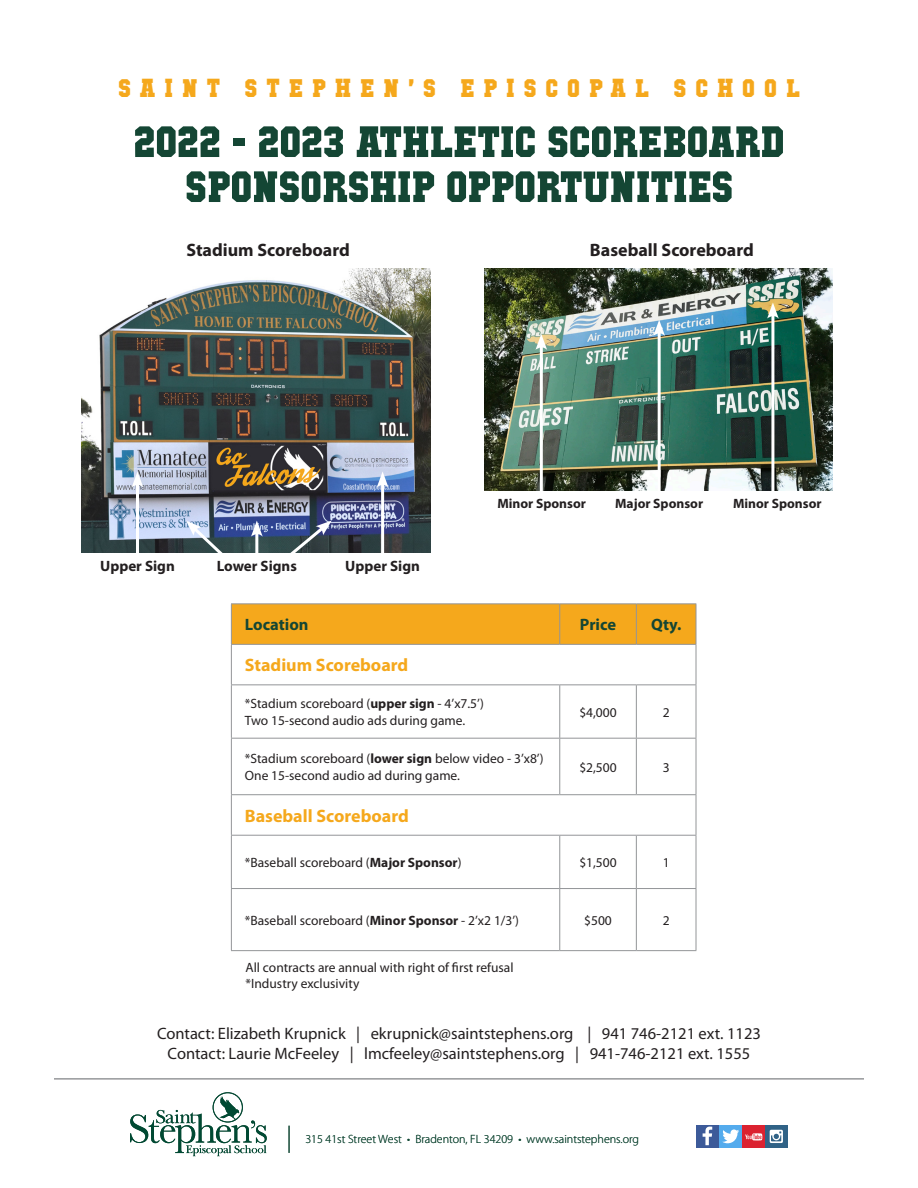
<style>
.page{position:relative;width:918px;height:1188px;background:#fff}
.page>*{position:absolute;margin:0;border:0;box-sizing:border-box;transform-origin:0 0}
.t1{font:51px/45px "Mutant Academy BB";color:#144634;text-align:center}
.t2{font:30px "Mutant Academy BB";letter-spacing:.3em;color:#f5a81c}
.t3{font:700 18px "Myriad Pro";color:#f5a81c}
.t4{font:700 18px "Myriad Pro";color:#231f20}
.t5{font:16.5px/19.8px "Myriad Pro";color:#231f20;text-align:center}
.t6{font:700 16.5px "Myriad Pro";color:#144634}
.t7{font:700 15px "Myriad Pro";color:#231f20}
.t8{font:13.5px/16.2px "Myriad Pro";color:#231f20}
.t9{font:700 13.5px "Myriad Pro";color:#231f20}
.t10{font:300 12px "Myriad Pro";color:#0f4733}
.s1{font-weight:700}
</style>
<div class="page">
<div style="left:232px;top:604px;width:464px;height:40px;background:#f5a81c"></div>
<hr style="left:231px;top:603px;width:329px;height:1px;background:#939598">
<hr style="left:231px;top:604px;width:1px;height:40px;background:#939598">
<hr style="left:560px;top:603px;width:76px;height:1px;background:#939598">
<hr style="left:559px;top:604px;width:1px;height:40px;background:#939598">
<hr style="left:636px;top:603px;width:60px;height:1px;background:#939598">
<hr style="left:636px;top:604px;width:1px;height:40px;background:#939598">
<hr style="left:696px;top:604px;width:1px;height:40px;background:#939598">
<hr style="left:231px;top:644px;width:329px;height:1px;background:#939598">
<hr style="left:231px;top:645px;width:1px;height:39px;background:#939598">
<hr style="left:560px;top:644px;width:76px;height:1px;background:#939598">
<hr style="left:636px;top:644px;width:60px;height:1px;background:#939598">
<hr style="left:696px;top:645px;width:1px;height:39px;background:#939598">
<hr style="left:231px;top:684px;width:329px;height:1px;background:#939598">
<hr style="left:231px;top:685px;width:1px;height:53px;background:#939598">
<hr style="left:560px;top:684px;width:76px;height:1px;background:#939598">
<hr style="left:559px;top:685px;width:1px;height:53px;background:#939598">
<hr style="left:636px;top:684px;width:60px;height:1px;background:#939598">
<hr style="left:636px;top:685px;width:1px;height:53px;background:#939598">
<hr style="left:696px;top:685px;width:1px;height:53px;background:#939598">
<hr style="left:231px;top:738px;width:329px;height:1px;background:#939598">
<hr style="left:231px;top:739px;width:1px;height:55px;background:#939598">
<hr style="left:560px;top:738px;width:76px;height:1px;background:#939598">
<hr style="left:559px;top:739px;width:1px;height:55px;background:#939598">
<hr style="left:636px;top:738px;width:60px;height:1px;background:#939598">
<hr style="left:636px;top:739px;width:1px;height:55px;background:#939598">
<hr style="left:696px;top:739px;width:1px;height:55px;background:#939598">
<hr style="left:231px;top:794px;width:329px;height:1px;background:#939598">
<hr style="left:231px;top:795px;width:1px;height:40px;background:#939598">
<hr style="left:560px;top:794px;width:76px;height:1px;background:#939598">
<hr style="left:636px;top:794px;width:60px;height:1px;background:#939598">
<hr style="left:696px;top:795px;width:1px;height:40px;background:#939598">
<hr style="left:231px;top:835px;width:329px;height:1px;background:#939598">
<hr style="left:231px;top:836px;width:1px;height:52px;background:#939598">
<hr style="left:560px;top:835px;width:76px;height:1px;background:#939598">
<hr style="left:559px;top:836px;width:1px;height:52px;background:#939598">
<hr style="left:636px;top:835px;width:60px;height:1px;background:#939598">
<hr style="left:636px;top:836px;width:1px;height:52px;background:#939598">
<hr style="left:696px;top:836px;width:1px;height:52px;background:#939598">
<hr style="left:231px;top:888px;width:329px;height:1px;background:#939598">
<hr style="left:231px;top:889px;width:1px;height:61px;background:#939598">
<hr style="left:560px;top:888px;width:76px;height:1px;background:#939598">
<hr style="left:559px;top:889px;width:1px;height:61px;background:#939598">
<hr style="left:636px;top:888px;width:60px;height:1px;background:#939598">
<hr style="left:636px;top:889px;width:1px;height:61px;background:#939598">
<hr style="left:696px;top:889px;width:1px;height:61px;background:#939598">
<hr style="left:231px;top:950px;width:329px;height:1px;background:#939598">
<hr style="left:560px;top:950px;width:76px;height:1px;background:#939598">
<hr style="left:636px;top:950px;width:60px;height:1px;background:#939598">
<div style="left:213px;top:1092px;width:30px;height:30px;border:1px solid #004a33;border-radius:50%"></div>
<svg style="left:130px;top:1096px;width:137px;height:60px"></svg>
<svg style="left:289px;top:1126px;width:1px;height:27px"></svg>
<div style="left:696px;top:1125px;width:23px;height:23px;background:#3c5a99"></div>
<svg style="left:703px;top:1127px;width:9px;height:18px"></svg>
<div style="left:719px;top:1125px;width:23px;height:23px;background:#54abed"></div>
<svg style="left:722px;top:1129px;width:17px;height:14px"></svg>
<div style="left:742px;top:1125px;width:23px;height:23px;background:#db2230"></div>
<svg style="left:745px;top:1133px;width:17px;height:8px"></svg>
<div style="left:765px;top:1125px;width:23px;height:23px;background:#306286"></div>
<svg style="left:770px;top:1130px;width:13px;height:13px"></svg>
<hr style="left:54px;top:1078px;width:810px;height:1px;background:#939598">
<img style="left:82px;top:268px;width:348px;height:284px">
<hr style="left:136px;top:482px;width:3px;height:78px;background:#fff">
<svg style="left:132px;top:471px;width:11px;height:16px"></svg>
<hr style="left:381px;top:482px;width:3px;height:78px;background:#fff">
<svg style="left:377px;top:471px;width:11px;height:16px"></svg>
<svg style="left:282px;top:521px;width:50px;height:32px;background:#4f5f77"></svg>
<hr style="left:255px;top:531px;width:3px;height:29px;background:#fff">
<svg style="left:251px;top:521px;width:12px;height:16px"></svg>
<svg style="left:186px;top:521px;width:45px;height:32px"></svg>
<img style="left:484px;top:268px;width:349px;height:222px">
<hr style="left:540px;top:344px;width:3px;height:154px;background:#fff">
<svg style="left:535px;top:334px;width:12px;height:16px"></svg>
<hr style="left:771px;top:313px;width:3px;height:185px;background:#fff">
<svg style="left:767px;top:303px;width:12px;height:16px"></svg>
<hr style="left:658px;top:330px;width:3px;height:168px;background:#fff">
<svg style="left:653px;top:320px;width:12px;height:16px"></svg>
<h2 class="t2" style="left:118px;top:72px;width:683px">SAINT STEPHEN’S EPISCOPAL SCHOOL</h2>
<h1 class="t1" style="left:133px;top:117px;width:653px">2022 - 2023 ATHLETIC SCOREBOARD<br>SPONSORSHIP OPPORTUNITIES</h1>
<h3 class="t4" style="left:186px;top:240px;width:165px">Stadium Scoreboard</h3>
<h3 class="t4" style="left:590px;top:240px;width:165px">Baseball Scoreboard</h3>
<p class="t7" style="left:100px;top:558px;width:76px">Upper Sign</p>
<p class="t7" style="left:217px;top:558px;width:82px">Lower Signs</p>
<p class="t7" style="left:345px;top:558px;width:76px">Upper Sign</p>
<p class="t9" style="left:497px;top:496px;width:90px">Minor Sponsor</p>
<p class="t9" style="left:615px;top:496px;width:89px">Major Sponsor</p>
<p class="t9" style="left:733px;top:496px;width:90px">Minor Sponsor</p>
<p class="t6" style="left:245px;top:615px;width:65px">Location</p>
<p class="t6" style="left:580px;top:615px;width:38px">Price</p>
<p class="t6" style="left:651px;top:615px;width:32px">Qty.</p>
<h3 class="t3" style="left:245px;top:655px;width:165px">Stadium Scoreboard</h3>
<p class="t8" style="left:245px;top:696px;width:241px">*Stadium scoreboard (<span class="s1">upper sign</span> - 4’x7.5’)<br>Two 15-second audio ads during game.</p>
<p class="t8" style="left:579px;top:704px;width:39px">$4,000</p>
<p class="t8" style="left:663px;top:704px;width:8px">2</p>
<p class="t8" style="left:245px;top:751px;width:300px">*Stadium scoreboard (<span class="s1">lower sign</span> below video - 3’x8’)<br>One 15-second audio ad during game.</p>
<p class="t8" style="left:579px;top:759px;width:39px">$2,500</p>
<p class="t8" style="left:663px;top:759px;width:8px">3</p>
<h3 class="t3" style="left:245px;top:806px;width:165px">Baseball Scoreboard</h3>
<p class="t8" style="left:245px;top:855px;width:218px">*Baseball scoreboard (<span class="s1">Major Sponsor</span>)</p>
<p class="t8" style="left:579px;top:855px;width:39px">$1,500</p>
<p class="t8" style="left:663px;top:855px;width:8px">1</p>
<p class="t8" style="left:245px;top:912px;width:276px">*Baseball scoreboard (<span class="s1">Minor Sponsor</span> - 2’x2 1/3’)</p>
<p class="t8" style="left:584px;top:912px;width:29px">$500</p>
<p class="t8" style="left:663px;top:912px;width:8px">2</p>
<p class="t8" style="left:245px;top:960px;width:270px">All contracts are annual with right of first refusal *Industry exclusivity</p>
<p class="t5" style="left:157px;top:1024px;width:605px">Contact: Elizabeth Krupnick | ekrupnick@saintstephens.org | 941 746-2121 ext. 1123<br>Contact: Laurie McFeeley | lmcfeeley@saintstephens.org | 941-746-2121 ext. 1555</p>
<p class="t10" style="left:305px;top:1133px;width:335px">315 41st Street West • Bradenton, FL 34209 • www.saintstephens.org</p>
</div>
